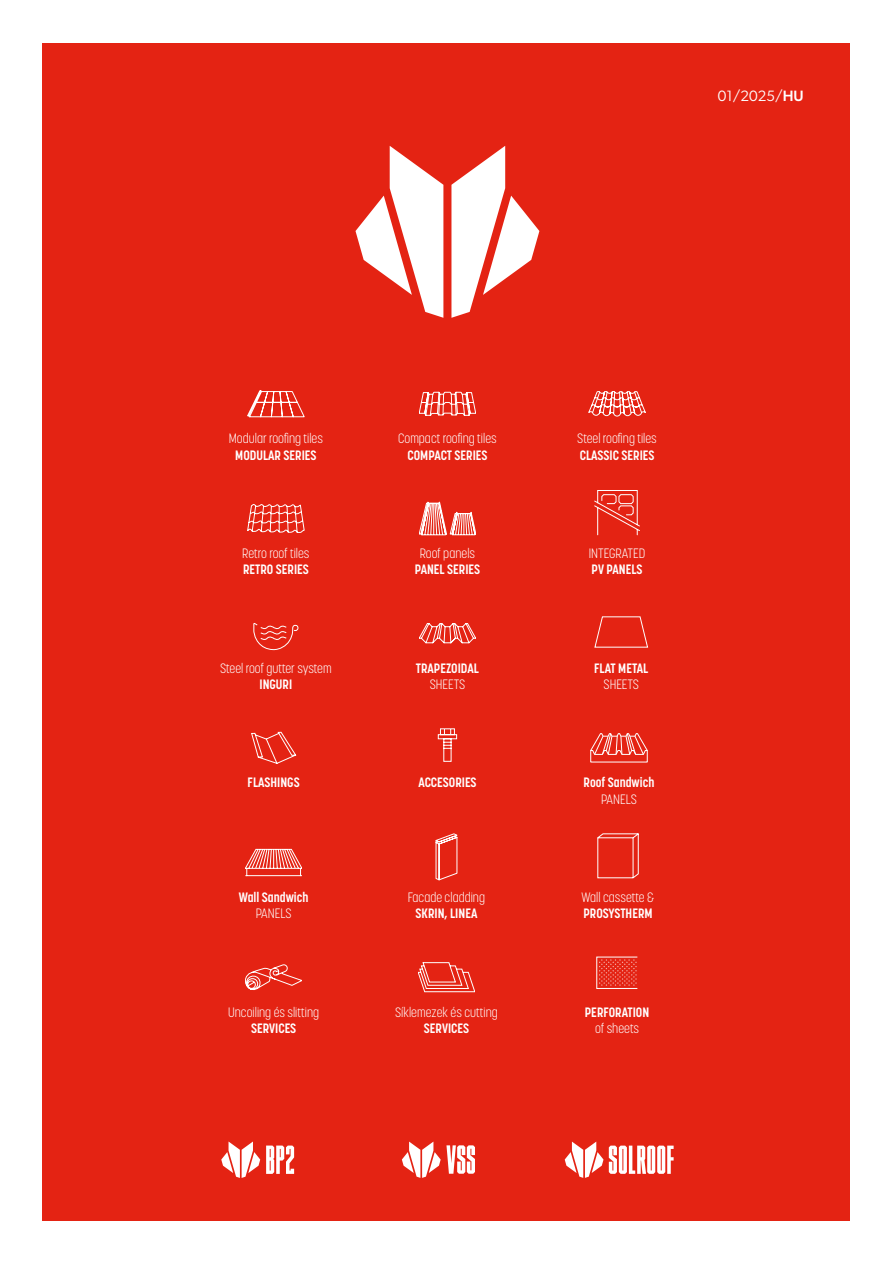
<style>
.page{position:relative;width:893px;height:1263px;background:#fff}
.page>*{position:absolute;margin:0;border:0;box-sizing:border-box;transform-origin:0 0}
.t1{font:15px "Gibson";color:#fff}
.t2{font:300 13.5px "Korolev Condensed";color:#fff}
.t3{font:700 13.5px "Korolev Condensed";color:#fff}
.s1{font-weight:500}
</style>
<div class="page">
<div style="left:43px;top:43px;width:807px;height:1177px;background:#e42313"></div>
<svg style="left:355px;top:146px;width:184px;height:172px"></svg>
<svg style="left:221px;top:1141px;width:73px;height:37px"></svg>
<svg style="left:402px;top:1141px;width:73px;height:37px"></svg>
<svg style="left:609px;top:1145px;width:65px;height:29px"></svg>
<svg style="left:565px;top:1141px;width:38px;height:37px"></svg>
<svg style="left:435px;top:833px;width:23px;height:48px"></svg>
<svg style="left:596px;top:956px;width:42px;height:33px"></svg>
<svg style="left:245px;top:964px;width:57px;height:26px"></svg>
<svg style="left:597px;top:834px;width:42px;height:45px"></svg>
<svg style="left:594px;top:490px;width:46px;height:45px"></svg>
<svg style="left:418px;top:962px;width:57px;height:30px"></svg>
<svg style="left:248px;top:390px;width:56px;height:28px"></svg>
<svg style="left:419px;top:501px;width:57px;height:35px"></svg>
<svg style="left:251px;top:731px;width:46px;height:33px"></svg>
<svg style="left:419px;top:391px;width:57px;height:25px"></svg>
<svg style="left:253px;top:623px;width:46px;height:28px"></svg>
<svg style="left:437px;top:728px;width:20px;height:34px"></svg>
<svg style="left:589px;top:391px;width:56px;height:26px"></svg>
<svg style="left:419px;top:623px;width:57px;height:21px"></svg>
<svg style="left:591px;top:733px;width:56px;height:22px"></svg>
<svg style="left:248px;top:504px;width:56px;height:29px"></svg>
<svg style="left:594px;top:616px;width:54px;height:32px"></svg>
<svg style="left:245px;top:848px;width:57px;height:28px"></svg>
<p class="t1" style="left:718px;top:87px;width:87px">01/2025/<span class="s1">HU</span></p>
<p class="t2" style="left:229px;top:431px;width:96px">Modular roofing tiles</p>
<p class="t3" style="left:235px;top:447px;width:83px">MODULAR SERIES</p>
<p class="t2" style="left:398px;top:431px;width:100px">Compact roofing tiles</p>
<p class="t3" style="left:407px;top:447px;width:82px">COMPACT SERIES</p>
<p class="t2" style="left:577px;top:431px;width:81px">Steel roofing tiles</p>
<p class="t3" style="left:580px;top:447px;width:76px">CLASSIC SERIES</p>
<p class="t2" style="left:242px;top:545px;width:69px">Retro roof tiles</p>
<p class="t3" style="left:243px;top:561px;width:67px">RETRO SERIES</p>
<p class="t2" style="left:420px;top:545px;width:57px">Roof panels</p>
<p class="t3" style="left:415px;top:561px;width:67px">PANEL SERIES</p>
<p class="t2" style="left:589px;top:545px;width:58px">INTEGRATED</p>
<p class="t3" style="left:592px;top:561px;width:53px">PV PANELS</p>
<p class="t2" style="left:220px;top:660px;width:113px">Steel roof gutter system</p>
<p class="t3" style="left:260px;top:676px;width:34px">INGURI</p>
<p class="t3" style="left:416px;top:660px;width:65px">TRAPEZOIDAL</p>
<p class="t2" style="left:430px;top:676px;width:37px">SHEETS</p>
<p class="t3" style="left:594px;top:660px;width:56px">FLAT METAL</p>
<p class="t2" style="left:604px;top:676px;width:37px">SHEETS</p>
<p class="t3" style="left:248px;top:775px;width:54px">FLASHINGS</p>
<p class="t3" style="left:418px;top:775px;width:60px">ACCESORIES</p>
<p class="t3" style="left:584px;top:775px;width:72px">Roof Sandwich</p>
<p class="t2" style="left:601px;top:791px;width:37px">PANELS</p>
<p class="t3" style="left:239px;top:889px;width:71px">Wall Sandwich</p>
<p class="t2" style="left:256px;top:905px;width:37px">PANELS</p>
<p class="t2" style="left:408px;top:889px;width:79px">Facade cladding</p>
<p class="t3" style="left:416px;top:905px;width:63px">SKRIN, LINEA</p>
<p class="t2" style="left:582px;top:889px;width:74px">Wall cassette &amp;</p>
<p class="t3" style="left:583px;top:905px;width:71px">PROSYSTHERM</p>
<p class="t2" style="left:228px;top:1004px;width:92px">Uncoiling és slitting</p>
<p class="t3" style="left:251px;top:1020px;width:47px">SERVICES</p>
<p class="t2" style="left:395px;top:1004px;width:104px">Síklemezek és cutting</p>
<p class="t3" style="left:424px;top:1020px;width:47px">SERVICES</p>
<p class="t3" style="left:585px;top:1004px;width:66px">PERFORATION</p>
<p class="t2" style="left:595px;top:1020px;width:45px">of sheets</p>
</div>
